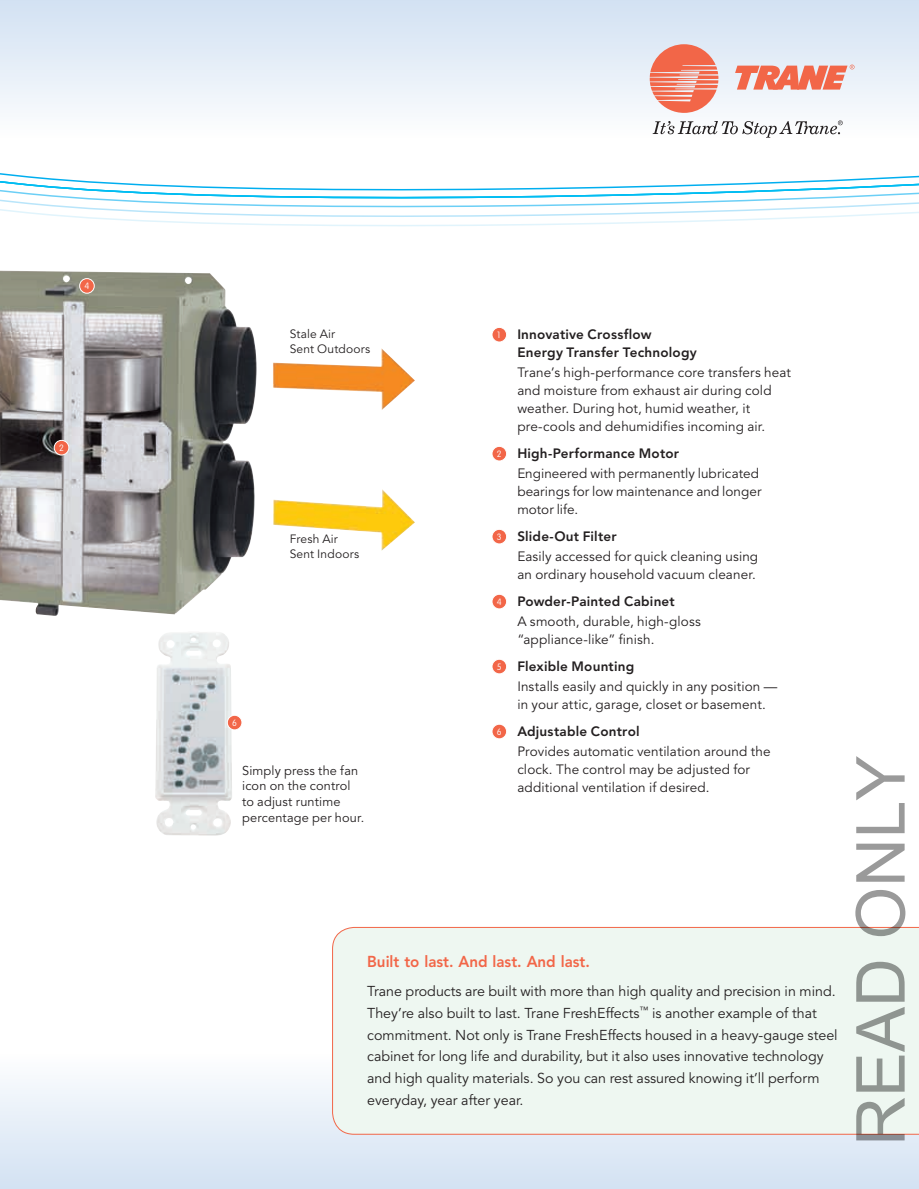
<style>
.page{position:relative;width:919px;height:1189px;background:#fff}
.page>*{position:absolute;margin:0;border:0;box-sizing:border-box;transform-origin:0 0}
.t1{font:67.5px "Arial";color:rgb(0 0 0/.4)}
.t2{font:800 15.75px "Avenir";color:#f26648;scale:.96 1}
.t3{font:14.25px/21.8px "Avenir";color:#231f20}
.t4{font:13.5px/18px "Avenir";letter-spacing:.01em;color:#231f20}
.t5{font:800 13.5px/18px "Avenir";letter-spacing:.015em;color:#231f20}
.t6{font:12.75px/15.8px "Avenir";letter-spacing:.015em;color:#231f20}
.t7{font:12px/15px "Avenir";letter-spacing:.015em;color:#231f20}
.t8{font:100 9px "VAG Rounded";color:#fff}
.s1{font-family:"VAG Rounded";font-weight:100;font-size:9px;color:#fff}
.s2{font-weight:800}
</style>
<div class="page">
<div style="left:0;top:1052px;width:918px;height:137px;background:linear-gradient(to bottom,#fefefe,#d2e1f2)"></div>
<svg style="left:0;top:0;width:918px;height:110px"></svg>
<svg style="left:649px;top:44px;width:69px;height:69px;background:#ef9887"></svg>
<svg style="left:734px;top:65px;width:120px;height:25px;background:#ef9381"></svg>
<div style="left:492px;top:327px;width:14px;height:15px;background:#f26648;border-radius:50%"></div>
<div style="left:491px;top:327px;width:15px;height:15px;border:1px solid #fff;border-radius:50%"></div>
<div style="left:492px;top:446px;width:14px;height:15px;background:#f26648;border-radius:50%"></div>
<div style="left:491px;top:446px;width:15px;height:15px;border:1px solid #fff;border-radius:50%"></div>
<div style="left:492px;top:529px;width:14px;height:15px;background:#f26648;border-radius:50%"></div>
<div style="left:491px;top:529px;width:15px;height:15px;border:1px solid #fff;border-radius:50%"></div>
<div style="left:492px;top:594px;width:14px;height:15px;background:#f26648;border-radius:50%"></div>
<div style="left:491px;top:594px;width:15px;height:15px;border:1px solid #fff;border-radius:50%"></div>
<div style="left:492px;top:659px;width:14px;height:15px;background:#f26648;border-radius:50%"></div>
<div style="left:491px;top:659px;width:15px;height:15px;border:1px solid #fff;border-radius:50%"></div>
<div style="left:492px;top:724px;width:14px;height:15px;background:#f26648;border-radius:50%"></div>
<div style="left:491px;top:724px;width:15px;height:15px;border:1px solid #fff;border-radius:50%"></div>
<img style="left:0;top:270px;width:415px;height:346px">
<div style="left:54px;top:440px;width:15px;height:15px;background:#f26648;border-radius:50%"></div>
<div style="left:54px;top:440px;width:15px;height:15px;border:1px solid #fff;border-radius:50%"></div>
<div style="left:80px;top:279px;width:14px;height:14px;background:#f26648;border-radius:50%"></div>
<div style="left:79px;top:278px;width:15px;height:15px;border:1px solid #fff;border-radius:50%"></div>
<div style="left:331px;top:926px;width:587px;height:209px;background:#eef7f1"></div>
<svg style="left:0;top:126px;width:918px;height:101px"></svg>
<img style="left:155px;top:632px;width:77px;height:203px">
<div style="left:227px;top:715px;width:15px;height:15px;background:#f26648;border-radius:50%"></div>
<div style="left:227px;top:715px;width:15px;height:15px;border:1px solid #fff;border-radius:50%"></div>
<p class="t8" style="left:85px;top:281px;width:6px">4</p>
<p class="t8" style="left:59px;top:443px;width:6px">2</p>
<p class="t7" style="left:289px;top:326px;width:82px">Stale Air<br>Sent Outdoors</p>
<p class="t7" style="left:289px;top:532px;width:71px">Fresh Air<br>Sent Indoors</p>
<p class="t8" style="left:232px;top:717px;width:6px">6</p>
<p class="t6" style="left:242px;top:762px;width:123px">Simply press the fan icon on the control to adjust runtime percentage per hour.</p>
<p class="t8" style="left:497px;top:330px;width:5px">1</p>
<p class="t5" style="left:517px;top:325px;width:181px">Innovative Crossflow<br>Energy Transfer Technology</p>
<p class="t4" style="left:517px;top:364px;width:275px">Trane’s high-performance core transfers heat and moisture from exhaust air during cold weather. During hot, humid weather, it pre-cools and dehumidifies incoming air.</p>
<p class="t4" style="left:517px;top:444px;width:243px;line-height:20px;text-indent:-20px"><span class="s1">2</span> <span class="s2">High-Performance Motor<br></span>Engineered with permanently lubricated</p>
<p class="t4" style="left:517px;top:483px;width:245px">bearings for low maintenance and longer motor life.</p>
<p class="t4" style="left:517px;top:527px;width:242px;line-height:20px;text-indent:-20px"><span class="s1">3</span> <span class="s2">Slide-Out Filter<br></span>Easily accessed for quick cleaning using</p>
<p class="t4" style="left:496px;top:561px;width:260px;line-height:27px;text-indent:20px">an ordinary household vacuum cleaner.<br><span class="s1">4</span> <span class="s2">Powder-Painted Cabinet</span></p>
<p class="t4" style="left:517px;top:613px;width:185px">A smooth, durable, high-gloss “appliance-like” finish.</p>
<p class="t4" style="left:517px;top:657px;width:261px;line-height:20px;text-indent:-20px"><span class="s1">5</span> <span class="s2">Flexible Mounting<br></span>Installs easily and quickly in any position —</p>
<p class="t4" style="left:496px;top:691px;width:270px;line-height:27px;text-indent:20px">in your attic, garage, closet or basement.<br><span class="s1">6</span> <span class="s2">Adjustable Control</span></p>
<p class="t4" style="left:517px;top:742px;width:255px">Provides automatic ventilation around the clock. The control may be adjusted for additional ventilation if desired.</p>
<p class="t2" style="left:367px;top:952px;width:233px">Built to last. And last. And last.</p>
<p class="t3" style="left:367px;top:980px;width:472px">Trane products are built with more than high quality and precision in mind.<br>They’re also built to last. Trane FreshEffects<sup>™</sup> is another example of that commitment. Not only is Trane FreshEffects housed in a heavy-gauge steel cabinet for long life and durability, but it also uses innovative technology and high quality materials. So you can rest assured knowing it’ll perform everyday, year after year.</p>
<h1 class="t1" style="left:836px;top:1145px;width:392px;rotate:-90deg">READ ONLY</h1>
</div>
